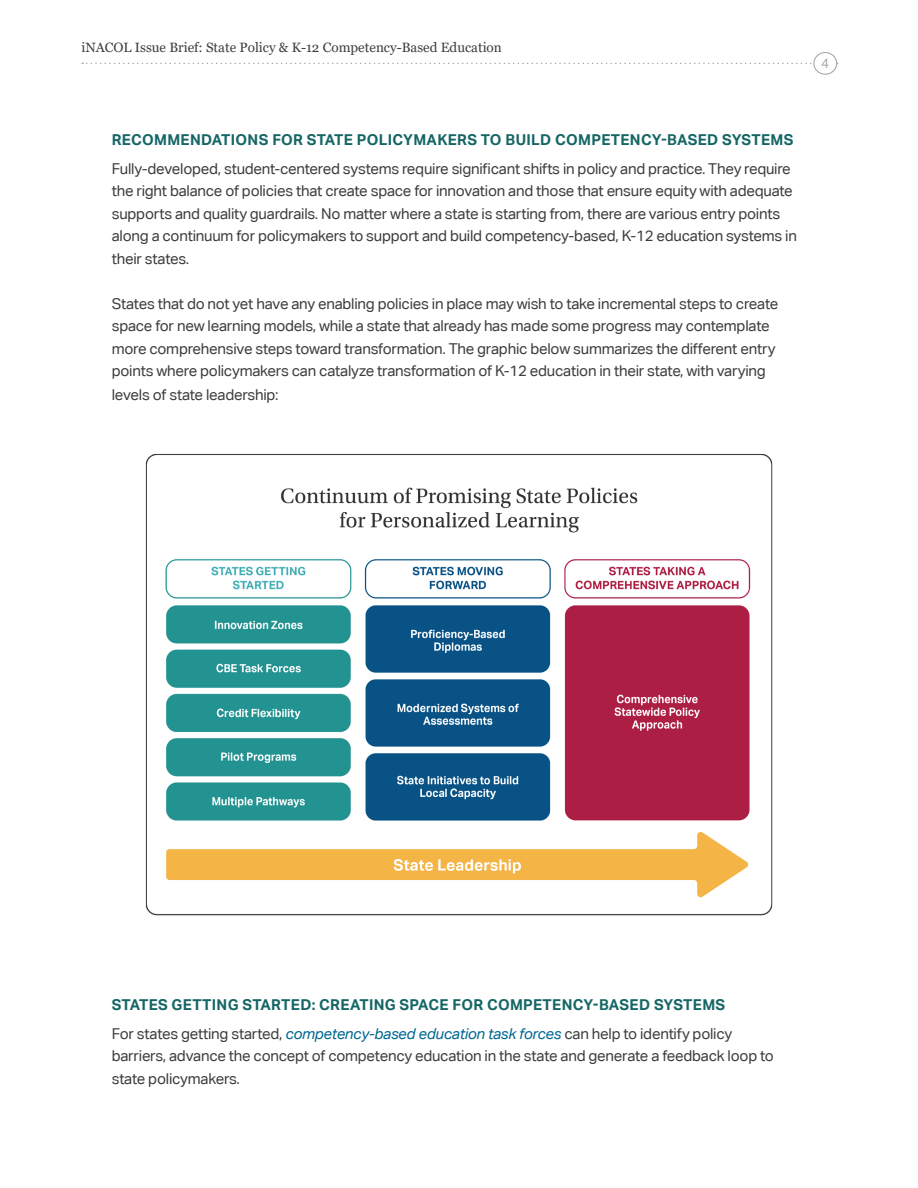
<style>
.page{position:relative;width:918px;height:1188px;background:#fff}
.page>*{position:absolute;margin:0;border:0;box-sizing:border-box;transform-origin:0 0}
.Body_copy{font:15px/22.5px "Aktiv Grotesk";letter-spacing:-.015em;color:#3e3e3f}
.Header02{font:700 15px "Aktiv Grotesk";letter-spacing:.02em;color:#156665}
.t1{font:13.5px "Georgia";color:#3e3e3f}
.t2{font:13.5px "Aktiv Grotesk";color:#a8a9ad}
.s1{font-style:italic;color:#006791}
</style>
<div class="page">
<svg style="left:82px;top:63px;width:756px;height:1px"></svg>
<div style="left:814px;top:53px;width:23px;height:21px;background:#fff;border-radius:50%"></div>
<div style="left:813px;top:52px;width:24px;height:23px;border:1px solid #a8a9ad;border-radius:50%"></div>
<img style="left:145px;top:453px;width:628px;height:463px">
<p class="t1" style="left:81px;top:39px;width:422px">iNACOL Issue Brief: State Policy &amp; K-12 Competency-Based Education</p>
<p class="t2" style="left:821px;top:55px;width:9px">4</p>
<p class="Header02" style="left:112px;top:130px;width:683px">RECOMMENDATIONS FOR STATE POLICYMAKERS TO BUILD COMPETENCY-BASED SYSTEMS</p>
<p class="Body_copy" style="left:112px;top:157px;width:687px">Fully-developed, student-centered systems require significant shifts in policy and practice. They require the right balance of policies that create space for innovation and those that ensure equity with adequate supports and quality guardrails. No matter where a state is starting from, there are various entry points along a continuum for policymakers to support and build competency-based, K-12 education systems in their states.</p>
<p class="Body_copy" style="left:112px;top:292px;width:668px">States that do not yet have any enabling policies in place may wish to take incremental steps to create space for new learning models, while a state that already has made some progress may contemplate more comprehensive steps toward transformation. The graphic below summarizes the different entry points where policymakers can catalyze transformation of K-12 education in their state, with varying</p>
<p class="Body_copy" style="left:112px;top:384px;width:168px">levels of state leadership:</p>
<p class="Header02" style="left:112px;top:995px;width:615px">STATES GETTING STARTED: CREATING SPACE FOR COMPETENCY-BASED SYSTEMS</p>
<p class="Body_copy" style="left:112px;top:1022px;width:664px">For states getting started, <span class="s1">competency-based education task forces</span> can help to identify policy barriers, advance the concept of competency education in the state and generate a feedback loop to state policymakers.</p>
</div>
